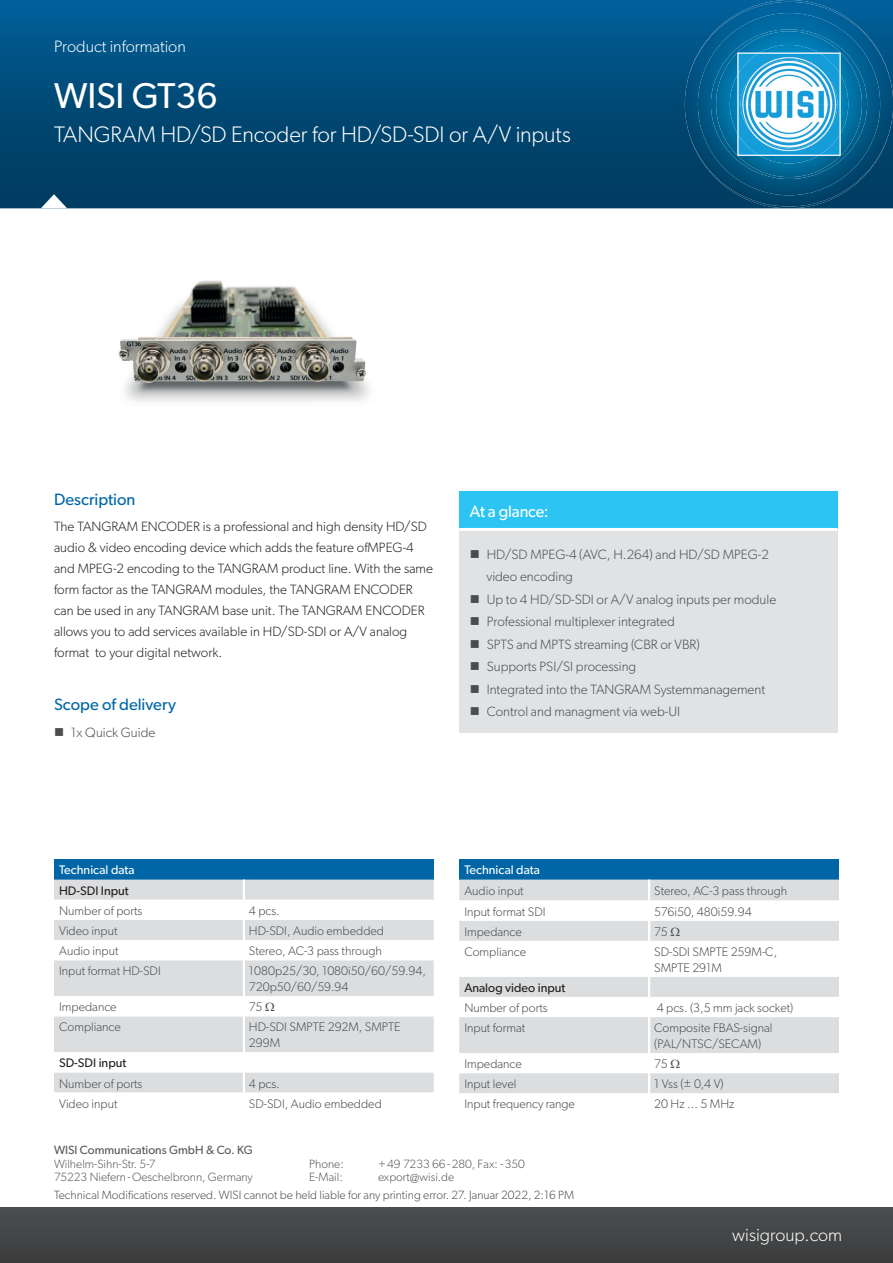
<style>
.page{position:relative;width:893px;height:1263px;background:#fff}
.page>*{position:absolute;margin:0;border:0;box-sizing:border-box;transform-origin:0 0}
.t1{font:36px "Gibson";color:#fff}
.t2{font:300 22.5px "Gibson";letter-spacing:-.005em;color:#fff}
.t3{font:300 18px "Gibson";color:#fff}
.t4{font:16.5px "Gibson";color:#0166a5}
.t5{font:300 16.5px "Gibson";color:#fff}
.t6{font:16.5px "Gibson";letter-spacing:-.01em;color:#fff}
.t7{font:300 13.5px/21px "Gibson";color:#231f20}
.t8{font:300 13.5px/22.5px "Gibson";color:#4b4c4d}
.t9{font:300 12.45px/15.8px "Gibson";color:#4b4c4d}
.t10{font:12.45px "Gibson";color:#231f20}
.t11{font:12.45px "Gibson";color:#fff}
.t12{font:300 12px "Gibson";color:#57585a}
.t13{font:300 12px "Gibson";color:#4b4c4d}
.t14{font:12px "Gibson";color:#57585a}
</style>
<div class="page">
<svg style="left:0;top:0;width:685px;height:208px;background:#004b78"></svg>
<img style="left:685px;top:2px;width:208px;height:205px">
<img style="left:698px;top:13px;width:182px;height:182px">
<img style="left:711px;top:29px;width:156px;height:150px">
<img style="left:716px;top:31px;width:146px;height:146px">
<img style="left:730px;top:45px;width:118px;height:118px">
<img style="left:739px;top:55px;width:100px;height:99px">
<img style="left:741px;top:60px;width:96px;height:88px">
<div style="left:737px;top:53px;width:104px;height:103px;border:1px solid #fff"></div>
<div style="left:0;top:1208px;width:893px;height:55px;background:#454647"></div>
<svg style="left:41px;top:194px;width:26px;height:14px"></svg>
<img style="left:118px;top:280px;width:252px;height:122px">
<div style="left:459px;top:491px;width:378px;height:38px;background:#2bc4f3"></div>
<div style="left:459px;top:529px;width:378px;height:204px;background:#e1e2e4"></div>
<hr style="left:459px;top:528px;width:378px;height:3px;background:#fff">
<div style="left:54px;top:859px;width:380px;height:20px;background:#0166a5"></div>
<svg style="left:54px;top:879px;width:380px;height:21px;background:#d6dadd"></svg>
<svg style="left:54px;top:920px;width:380px;height:173px;fill:#dcdddf"></svg>
<hr style="left:243px;top:879px;width:2px;height:21px;background:#fff">
<hr style="left:243px;top:920px;width:2px;height:20px;background:#fff">
<hr style="left:243px;top:940px;width:2px;height:20px;background:#fff">
<hr style="left:243px;top:960px;width:2px;height:36px;background:#fff">
<hr style="left:243px;top:996px;width:2px;height:20px;background:#fff">
<hr style="left:243px;top:1016px;width:2px;height:36px;background:#fff">
<hr style="left:243px;top:1052px;width:2px;height:20px;background:#fff">
<hr style="left:243px;top:1072px;width:2px;height:20px;background:#fff">
<hr style="left:243px;top:1092px;width:2px;height:21px;background:#fff">
<div style="left:459px;top:859px;width:380px;height:20px;background:#0166a5"></div>
<div style="left:459px;top:879px;width:380px;height:21px;background:#dcdddf"></div>
<svg style="left:459px;top:921px;width:380px;height:172px;fill:#dcdddf"></svg>
<hr style="left:648px;top:879px;width:2px;height:21px;background:#fff">
<hr style="left:648px;top:921px;width:2px;height:20px;background:#fff">
<hr style="left:648px;top:941px;width:2px;height:36px;background:#fff">
<hr style="left:648px;top:977px;width:2px;height:20px;background:#fff">
<hr style="left:648px;top:997px;width:2px;height:20px;background:#fff">
<hr style="left:648px;top:1017px;width:2px;height:36px;background:#fff">
<hr style="left:648px;top:1053px;width:2px;height:20px;background:#fff">
<hr style="left:648px;top:1073px;width:2px;height:20px;background:#fff">
<svg style="left:265px;top:1003px;width:9px;height:8px"></svg>
<svg style="left:671px;top:927px;width:9px;height:9px"></svg>
<svg style="left:671px;top:1059px;width:9px;height:9px"></svg>
<h3 class="t5" style="left:54px;top:37px;width:133px">Product information</h3>
<h1 class="t1" style="left:54px;top:74px;width:165px">WISI GT36</h1>
<h2 class="t2" style="left:54px;top:121px;width:518px">TANGRAM HD/SD Encoder for HD/SD-SDI or A/V inputs</h2>
<h3 class="t4" style="left:54px;top:490px;width:83px">Description</h3>
<p class="t7" style="left:54px;top:515px;width:380px">The TANGRAM ENCODER is a professional and high density HD/SD audio &amp; video encoding device which adds the feature ofMPEG-4 and MPEG-2 encoding to the TANGRAM product line. With the same form factor as the TANGRAM modules, the TANGRAM ENCODER can be used in any TANGRAM base unit. The TANGRAM ENCODER allows you to add services available in HD/SD-SDI or A/V analog format to your digital network.</p>
<h3 class="t4" style="left:54px;top:695px;width:124px">Scope of delivery</h3>
<p class="t8" style="left:54px;top:721px;width:103px">■ 1x Quick Guide</p>
<h3 class="t6" style="left:470px;top:501px;width:80px">At a glance:</h3>
<p class="t8" style="left:486px;top:543px;width:284px;text-indent:-17px">■ HD/SD MPEG-4 (AVC, H.264) and HD/SD MPEG-2 video encoding</p>
<p class="t8" style="left:470px;top:588px;width:308px">■ Up to 4 HD/SD-SDI or A/V analog inputs per module</p>
<p class="t8" style="left:470px;top:610px;width:206px">■ Professional multiplexer integrated</p>
<p class="t8" style="left:470px;top:633px;width:231px">■ SPTS and MPTS streaming (CBR or VBR)</p>
<p class="t8" style="left:470px;top:655px;width:168px">■ Supports PSI/SI processing</p>
<p class="t8" style="left:470px;top:678px;width:297px">■ Integrated into the TANGRAM Systemmanagement</p>
<p class="t8" style="left:470px;top:700px;width:212px">■ Control and managment via web-UI</p>
<p class="t11" style="left:59px;top:863px;width:77px">Technical data</p>
<p class="t10" style="left:59px;top:883px;width:71px">HD-SDI Input</p>
<p class="t9" style="left:59px;top:902px;width:85px">Number of ports</p>
<p class="t9" style="left:249px;top:902px;width:32px">4 pcs.</p>
<p class="t9" style="left:59px;top:923px;width:60px">Video input</p>
<p class="t9" style="left:249px;top:923px;width:137px">HD-SDI, Audio embedded</p>
<p class="t9" style="left:59px;top:943px;width:61px">Audio input</p>
<p class="t9" style="left:249px;top:943px;width:135px">Stereo, AC-3 pass through</p>
<p class="t9" style="left:59px;top:963px;width:103px">Input format HD-SDI</p>
<p class="t9" style="left:249px;top:963px;width:179px">1080p25/30, 1080i50/60/59.94,<br>720p50/60/59.94</p>
<p class="t9" style="left:59px;top:999px;width:59px">Impedance</p>
<p class="t9" style="left:249px;top:999px;width:15px">75</p>
<p class="t9" style="left:59px;top:1019px;width:63px">Compliance</p>
<p class="t9" style="left:249px;top:1019px;width:153px">HD-SDI SMPTE 292M, SMPTE<br>299M</p>
<p class="t10" style="left:59px;top:1055px;width:69px">SD-SDI input</p>
<p class="t9" style="left:59px;top:1075px;width:85px">Number of ports</p>
<p class="t9" style="left:249px;top:1075px;width:32px">4 pcs.</p>
<p class="t9" style="left:59px;top:1095px;width:60px">Video input</p>
<p class="t9" style="left:249px;top:1095px;width:134px">SD-SDI, Audio embedded</p>
<p class="t11" style="left:464px;top:863px;width:77px">Technical data</p>
<p class="t9" style="left:464px;top:883px;width:61px">Audio input</p>
<p class="t9" style="left:654px;top:883px;width:135px">Stereo, AC-3 pass through</p>
<p class="t9" style="left:464px;top:903px;width:83px">Input format SDI</p>
<p class="t9" style="left:654px;top:903px;width:99px">576i50, 480i59.94</p>
<p class="t9" style="left:464px;top:923px;width:59px">Impedance</p>
<p class="t9" style="left:654px;top:923px;width:15px">75</p>
<p class="t9" style="left:464px;top:944px;width:63px">Compliance</p>
<p class="t9" style="left:654px;top:944px;width:125px">SD-SDI SMPTE 259M-C,<br>SMPTE 291M</p>
<p class="t10" style="left:464px;top:980px;width:103px">Analog video input</p>
<p class="t9" style="left:464px;top:1000px;width:85px">Number of ports</p>
<p class="t9" style="left:657px;top:1000px;width:138px">4 pcs. (3,5 mm jack socket)</p>
<p class="t9" style="left:464px;top:1020px;width:63px">Input format</p>
<p class="t9" style="left:654px;top:1020px;width:120px">Composite FBAS-signal (PAL/NTSC/SECAM)</p>
<p class="t9" style="left:464px;top:1056px;width:59px">Impedance</p>
<p class="t9" style="left:654px;top:1056px;width:15px">75</p>
<p class="t9" style="left:464px;top:1076px;width:54px">Input level</p>
<p class="t9" style="left:654px;top:1076px;width:71px">1 Vss (± 0,4 V)</p>
<p class="t9" style="left:464px;top:1096px;width:112px">Input frequency range</p>
<p class="t9" style="left:654px;top:1096px;width:82px">20 Hz ... 5 MHz</p>
<p class="t14" style="left:54px;top:1143px;width:200px">WISI Communications GmbH &amp; Co. KG</p>
<p class="t12" style="left:54px;top:1156px;width:103px">Wilhelm-Sihn-Str. 5-7</p>
<p class="t12" style="left:309px;top:1156px;width:36px">Phone:</p>
<p class="t12" style="left:378px;top:1156px;width:148px">+ 49 7233 66 - 280, Fax: - 350</p>
<p class="t12" style="left:54px;top:1170px;width:200px">75223 Niefern - Oeschelbronn, Germany</p>
<p class="t12" style="left:309px;top:1170px;width:35px">E-Mail:</p>
<p class="t12" style="left:378px;top:1170px;width:78px">export@wisi.de</p>
<p class="t13" style="left:54px;top:1187px;width:522px">Technical Modifications reserved. WISI cannot be held liable for any printing error. 27. Januar 2022, 2:16 PM</p>
<h3 class="t3" style="left:732px;top:1224px;width:111px">wisigroup.com</h3>
</div>
